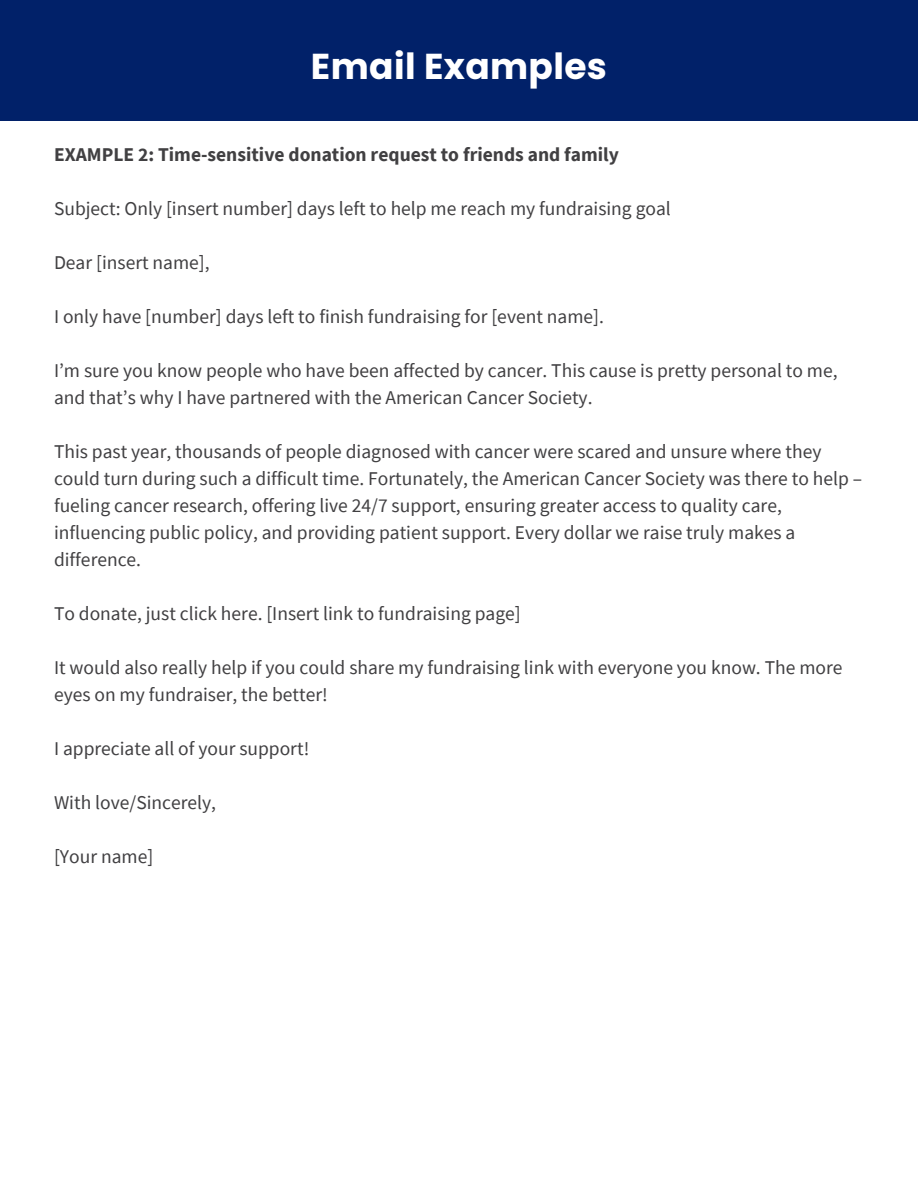
<style>
.page{position:relative;width:918px;height:1188px;background:#fff}
.page>*{position:absolute;margin:0;border:0;box-sizing:border-box;transform-origin:0 0}
.t1{font:700 36px "Poppins";letter-spacing:.01em;color:#fff}
.t2{font:19.5px/27px "Source Sans Pro";color:#414042}
.t3{font:700 19.5px "Source Sans Pro";color:#414042}
</style>
<div class="page">
<div style="left:0;top:0;width:918px;height:121px;background:#012169"></div>
<p class="t1" style="left:311px;top:41px;width:297px">Email Examples</p>
<h1 class="t3" style="left:54px;top:142px;width:567px">EXAMPLE 2: Time-sensitive donation request to friends and family</h1>
<h2 class="t2" style="left:54px;top:195px;width:618px">Subject: Only [insert number] days left to help me reach my fundraising goal</h2>
<p class="t2" style="left:54px;top:249px;width:157px">Dear [insert name],</p>
<p class="t2" style="left:54px;top:303px;width:552px">I only have [number] days left to finish fundraising for [event name].</p>
<p class="t2" style="left:54px;top:357px;width:785px">I’m sure you know people who have been affected by cancer. This cause is pretty personal to me, and that’s why I have partnered with the American Cancer Society.</p>
<p class="t2" style="left:54px;top:438px;width:810px">This past year, thousands of people diagnosed with cancer were scared and unsure where they could turn during such a difficult time. Fortunately, the American Cancer Society was there to help – fueling cancer research, offering live 24/7 support, ensuring greater access to quality care, influencing public policy, and providing patient support. Every dollar we raise truly makes a difference.</p>
<p class="t2" style="left:54px;top:600px;width:468px">To donate, just click here. [Insert link to fundraising page]</p>
<p class="t2" style="left:54px;top:654px;width:790px">It would also really help if you could share my fundraising link with everyone you know. The more eyes on my fundraiser, the better!</p>
<p class="t2" style="left:54px;top:735px;width:257px">I appreciate all of your support!</p>
<p class="t2" style="left:54px;top:789px;width:164px">With love/Sincerely,</p>
<p class="t2" style="left:54px;top:843px;width:101px">[Your name]</p>
</div>
